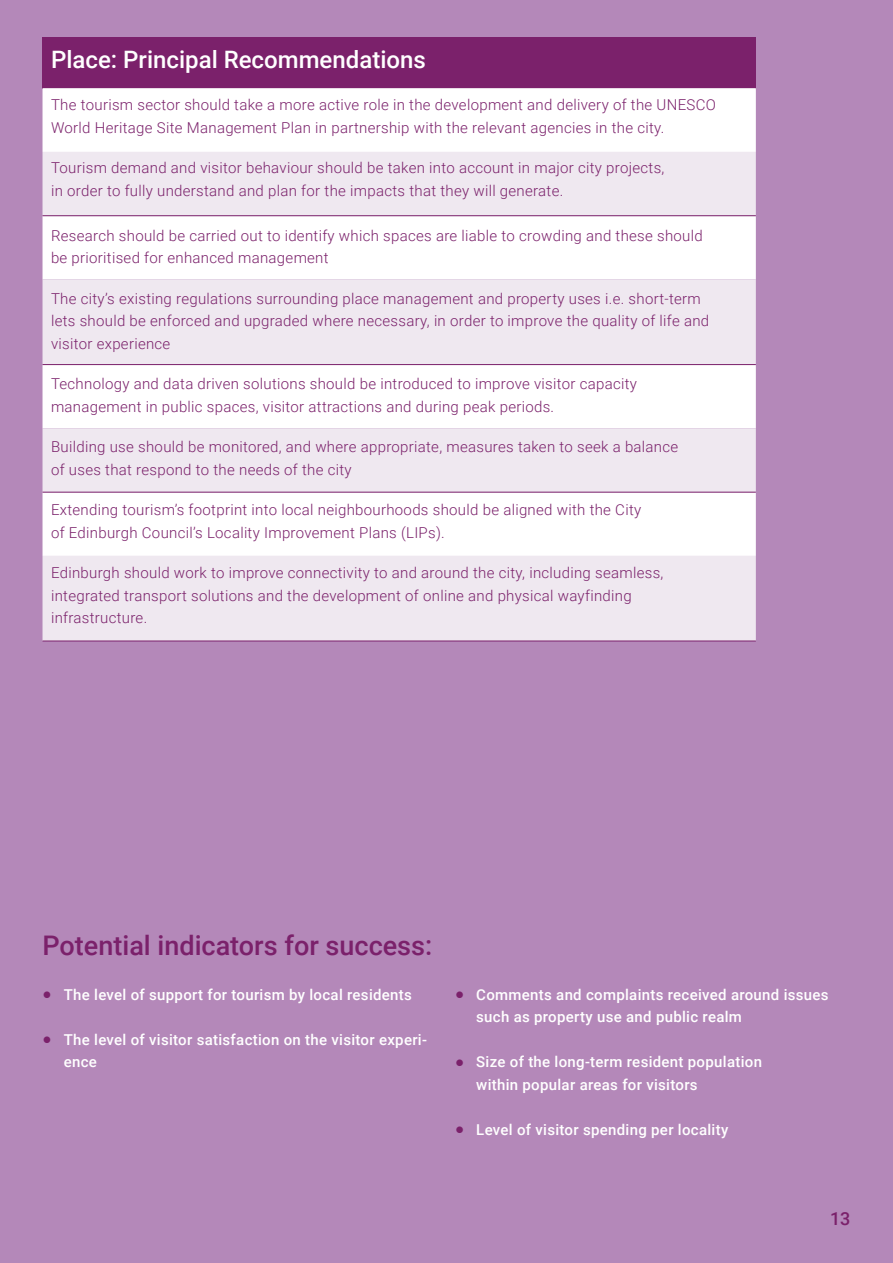
<style>
.page{position:relative;width:893px;height:1263px;background:#fff}
.page>*{position:absolute;margin:0;border:0;box-sizing:border-box;transform-origin:0 0}
.t1{font:500 27px "Roboto";color:#7b216b}
.t2{font:500 24px "Roboto";color:#fff}
.t3{font:500 18px "Roboto";color:#7b216b}
.t4{font:300 15px/22.5px "Roboto";letter-spacing:.02em;color:#7b216b}
.t5{font:500 15px/22.5px "Roboto";letter-spacing:.02em;color:#fff}
.s1{font-family:"Georgia";font-weight:700;font-size:21px;color:#7b216b}
</style>
<div class="page">
<div style="left:1px;top:0;width:892px;height:1263px;background:#b488b9"></div>
<div style="left:43px;top:37px;width:713px;height:51px;background:#7b216b"></div>
<div style="left:43px;top:88px;width:713px;height:64px;background:#fff"></div>
<svg style="left:43px;top:152px;width:713px;height:489px;background:#f4f0f5"></svg>
<hr style="left:43px;top:215px;width:713px;height:1px;background:#7b216b">
<hr style="left:43px;top:364px;width:713px;height:1px;background:#7b216b">
<hr style="left:43px;top:492px;width:713px;height:1px;background:#7b216b">
<hr style="left:43px;top:641px;width:713px;height:1px;background:#7b216b">
<h2 class="t2" style="left:51px;top:43px;width:376px">Place: Principal Recommendations</h2>
<p class="t4" style="left:51px;top:93px;width:666px">The tourism sector should take a more active role in the development and delivery of the UNESCO<br>World Heritage Site Management Plan in partnership with the relevant agencies in the city.</p>
<p class="t4" style="left:51px;top:156px;width:615px">Tourism demand and visitor behaviour should be taken into account in major city projects, in order to fully understand and plan for the impacts that they will generate.</p>
<p class="t4" style="left:51px;top:224px;width:653px">Research should be carried out to identify which spaces are liable to crowding and these should be prioritised for enhanced management</p>
<p class="t4" style="left:51px;top:287px;width:660px">The city’s existing regulations surrounding place management and property uses i.e. short-term lets should be enforced and upgraded where necessary, in order to improve the quality of life and visitor experience</p>
<p class="t4" style="left:51px;top:372px;width:587px">Technology and data driven solutions should be introduced to improve visitor capacity management in public spaces, visitor attractions and during peak periods.</p>
<p class="t4" style="left:51px;top:435px;width:629px">Building use should be monitored, and where appropriate, measures taken to seek a balance of uses that respond to the needs of the city</p>
<p class="t4" style="left:51px;top:498px;width:592px">Extending tourism’s footprint into local neighbourhoods should be aligned with the City of Edinburgh Council’s Locality Improvement Plans (LIPs).</p>
<p class="t4" style="left:51px;top:561px;width:614px">Edinburgh should work to improve connectivity to and around the city, including seamless, integrated transport solutions and the development of online and physical wayfinding infrastructure.</p>
<h1 class="t1" style="left:43px;top:926px;width:391px">Potential indicators for success:</h1>
<p class="t5" style="left:43px;top:983px;width:371px"><span class="s1">•</span> The level of support for tourism by local residents</p>
<p class="t5" style="left:64px;top:1028px;width:365px;text-indent:-21px"><span class="s1">•</span> The level of visitor satisfaction on the visitor experi&shy;ence</p>
<p class="t5" style="left:476px;top:983px;width:354px;text-indent:-21px"><span class="s1">•</span> Comments and complaints received around issues such as property use and public realm</p>
<p class="t5" style="left:476px;top:1050px;width:287px;text-indent:-21px"><span class="s1">•</span> Size of the long-term resident population within popular areas for visitors</p>
<p class="t5" style="left:455px;top:1118px;width:275px"><span class="s1">•</span> Level of visitor spending per locality</p>
<p class="t3" style="left:830px;top:1206px;width:22px">13</p>
</div>
